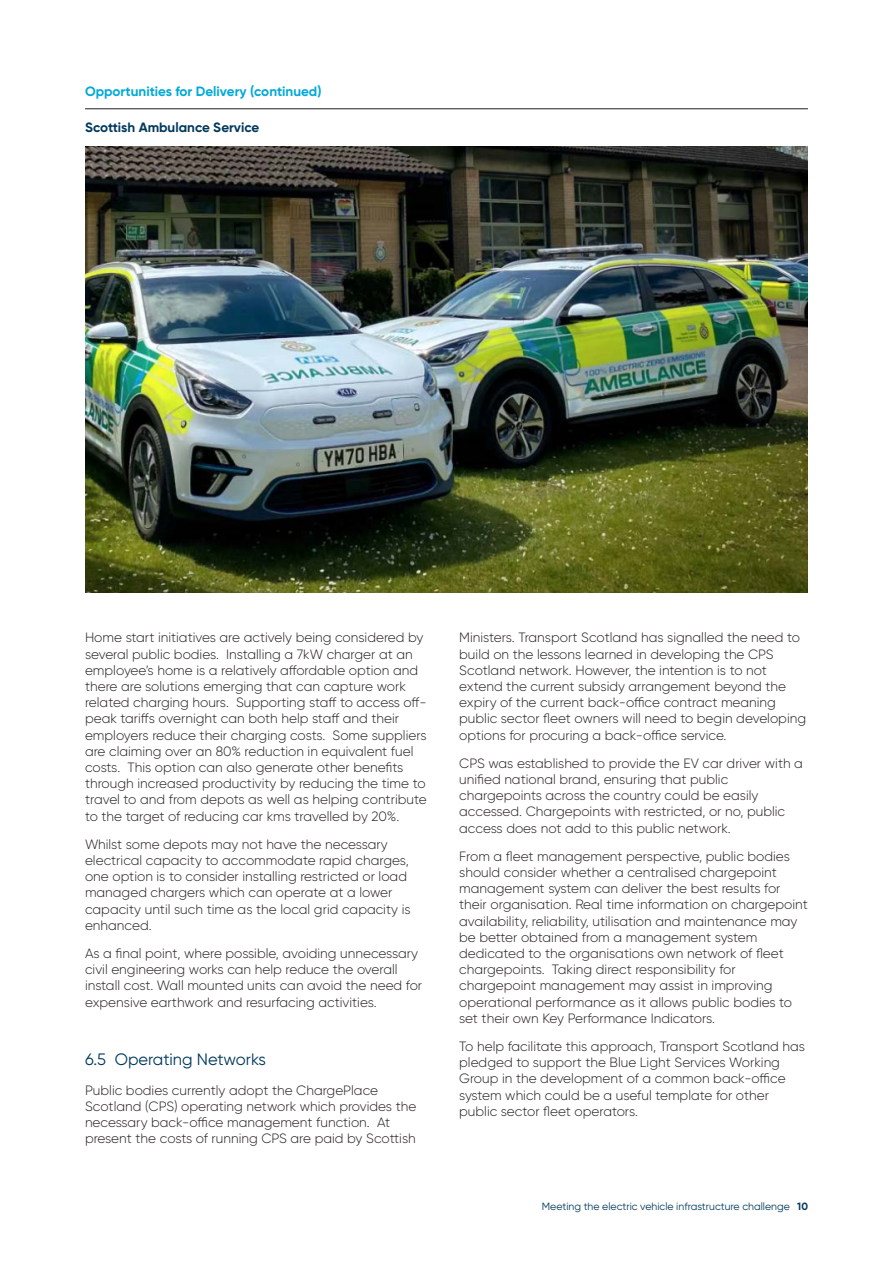
<style>
.page{position:relative;width:893px;height:1263px;background:#fff}
.page>*{position:absolute;margin:0;border:0;box-sizing:border-box;transform-origin:0 0}
.t1{font:16.5px "Gilroy";color:#00395c}
.t2{font:300 13.5px/16.2px "Gilroy";color:#231f20}
.t3{font:700 13.5px "Gilroy";color:#00a9d8}
.t4{font:700 13.5px "Gilroy";color:#00395c}
.t5{font:10.5px "Gilroy";color:#00395c}
.s1{font-weight:700}
</style>
<div class="page">
<hr style="left:85px;top:109px;width:723px;height:1px;background:#231f20">
<img style="left:85px;top:146px;width:723px;height:446px">
<p class="t3" style="left:85px;top:86px;width:238px">Opportunities for Delivery (continued)</p>
<p class="t4" style="left:85px;top:123px;width:176px">Scottish Ambulance Service</p>
<p class="t2" style="left:85px;top:631px;width:343px">Home start initiatives are actively being considered by several public bodies. Installing a 7kW charger at an employee’s home is a relatively affordable option and there are solutions emerging that can capture work related charging hours. Supporting staff to access off&shy;peak tariffs overnight can both help staff and their employers reduce their charging costs. Some suppliers are claiming over an 80% reduction in equivalent fuel costs. This option can also generate other benefits through increased productivity by reducing the time to travel to and from depots as well as helping contribute to the target of reducing car kms travelled by 20%.</p>
<p class="t2" style="left:85px;top:837px;width:327px">Whilst some depots may not have the necessary electrical capacity to accommodate rapid charges, one option is to consider installing restricted or load managed chargers which can operate at a lower capacity until such time as the local grid capacity is enhanced.</p>
<p class="t2" style="left:85px;top:946px;width:339px">As a final point, where possible, avoiding unnecessary civil engineering works can help reduce the overall install cost. Wall mounted units can avoid the need for expensive earthwork and resurfacing activities.</p>
<p class="t1" style="left:85px;top:1054px;width:183px">6.5 Operating Networks</p>
<p class="t2" style="left:85px;top:1083px;width:333px">Public bodies currently adopt the ChargePlace Scotland (CPS) operating network which provides the necessary back-office management function. At present the costs of running CPS are paid by Scottish</p>
<p class="t2" style="left:459px;top:631px;width:348px">Ministers. Transport Scotland has signalled the need to build on the lessons learned in developing the CPS Scotland network. However, the intention is to not extend the current subsidy arrangement beyond the expiry of the current back-office contract meaning public sector fleet owners will need to begin developing options for procuring a back-office service.</p>
<p class="t2" style="left:459px;top:756px;width:345px">CPS was established to provide the EV car driver with a unified national brand, ensuring that public chargepoints across the country could be easily accessed. Chargepoints with restricted, or no, public access does not add to this public network.</p>
<p class="t2" style="left:459px;top:849px;width:350px">From a fleet management perspective, public bodies should consider whether a centralised chargepoint management system can deliver the best results for their organisation. Real time information on chargepoint availability, reliability, utilisation and maintenance may be better obtained from a management system dedicated to the organisations own network of fleet chargepoints. Taking direct responsibility for chargepoint management may assist in improving operational performance as it allows public bodies to set their own Key Performance Indicators.</p>
<p class="t2" style="left:459px;top:1039px;width:347px">To help facilitate this approach, Transport Scotland has pledged to support the Blue Light Services Working Group in the development of a common back-office system which could be a useful template for other public sector fleet operators.</p>
<p class="t5" style="left:542px;top:1202px;width:267px">Meeting the electric vehicle infrastructure challenge <span class="s1">10</span></p>
</div>
